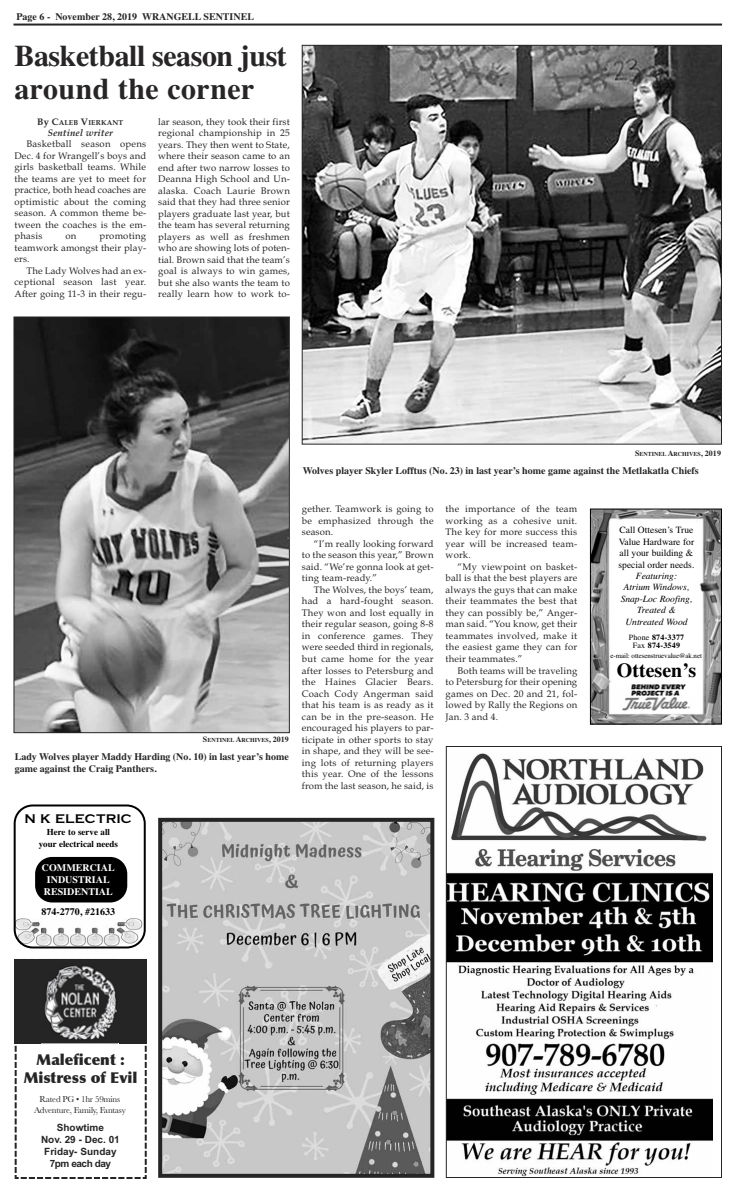
<style>
.page{position:relative;width:736px;height:1188px;background:#fff}
.page>*{position:absolute;margin:0;border:0;box-sizing:border-box;transform-origin:0 0}
.t1{font:700 30px/33px "Times";letter-spacing:-.015em;color:#272526}
.t2{font:700 20px "Times";color:#000}
.t3{font:900 15px/17.8px "Optima";color:#262526;text-align:center}
.t4{font:13px "Copperplate Bold DTC";letter-spacing:.025em;color:#000}
.t5{font:700 10px/12px "Times";color:#272526}
.t6{font:700 10px/12px "Arial";color:#262526;text-align:center}
.t7{font:700 10px/12px "Times";color:#fff;text-align:center}
.t8{font:700 10px "Times";color:#000}
.t9{font:9.5px/11.5px "Book Antiqua";letter-spacing:.025em;color:#272526;text-align:justify}
.t10{font:9.5px/11.4px "Times";color:#000;text-align:justify}
.t11{font:italic 9.5px/11.5px "Times";color:#000;text-align:center}
.t12{font:italic 700 9.5px "Book Antiqua";letter-spacing:.015em;color:#272526}
.t13{font:9px/11px "Baskerville";letter-spacing:-.025em;color:#262526;text-align:center}
.t14{font:700 9px/11.5px "Times";color:#000;text-align:center}
.t15{font:700 8px/8.2px "Times";letter-spacing:.025em;color:#000;text-align:center}
.t16{font:700 7.1px "Book Antiqua";letter-spacing:.02em;color:#272526}
.t17{font:7px "Times";letter-spacing:-.01em;color:#000}
.t18{font:700 6px "Times";color:#272526}
.s1{font-size:9.5px}
.s2{font-size:8px}
.s3{font-weight:400}
</style>
<div class="page">
<hr style="left:14px;top:24px;width:708px;height:2px;background:#272526">
<img style="left:447px;top:753px;width:265px;height:423px">
<div style="left:445px;top:746px;width:276px;height:432px;border:1px solid #262526"></div>
<svg style="left:14px;top:804px;width:132px;height:144px"></svg>
<div style="left:35px;top:857px;width:92px;height:45px;background:#000;border-radius:17px"></div>
<img style="left:303px;top:47px;width:416px;height:396px">
<img style="left:15px;top:318px;width:273px;height:413px">
<div style="left:13px;top:316px;width:277px;height:417px;border:1px solid #272526"></div>
<img style="left:163px;top:823px;width:266px;height:350px">
<div style="left:158px;top:818px;width:276px;height:360px;border:4px solid #262526"></div>
<div style="left:589px;top:505px;width:132px;height:223px;background:linear-gradient(to right,#fff,#fff)"></div>
<img style="left:591px;top:511px;width:128px;height:211px">
<div style="left:589px;top:509px;width:132px;height:215px;border:1px solid #000"></div>
<img style="left:612px;top:683px;width:89px;height:28px">
<svg style="left:15px;top:959px;width:132px;height:220px"></svg>
<img style="left:41px;top:1043px;width:77px;height:1px">
<img style="left:41px;top:959px;width:77px;height:84px">
<img style="left:41px;top:959px;width:75px;height:2px">
<p class="t5" style="left:17px;top:11px;width:239px">Page 6 - November 28, 2019 WRANGELL SENTINEL</p>
<h1 class="t1" style="left:14px;top:42px;width:274px">Basketball season just around the corner</h1>
<p class="t16" style="left:37px;top:119px;width:87px"><span class="s1">By C</span>ALEB <span class="s1">V</span>IERKANT</p>
<p class="t12" style="left:48px;top:129px;width:67px">Sentinel writer</p>
<p class="t9" style="left:14px;top:140px;width:133px;text-indent:12px">Basketball season opens Dec. 4 for Wrangell’s boys and girls basketball teams. While the teams are yet to meet for practice, both head coaches are optimistic about the coming season. A common theme be&shy;tween the coaches is the em&shy;phasis</p>
<p class="t9" style="left:14px;top:232px;width:133px;text-indent:85px">promoting teamwork amongst their play&shy;ers.</p>
<p class="t9" style="left:14px;top:266px;width:133px;text-indent:12px">The Lady Wolves had an ex&shy;ceptional season last year.<br>After going 11-3 in their regu-</p>
<p class="t9" style="left:65px;top:232px;width:12px">on</p>
<p class="t9" style="left:158px;top:117px;width:133px">lar season, they took their first regional championship in 25 years. They then went to State, where their season came to an end after two narrow losses to Deanna High School and Un&shy;alaska. Coach Laurie Brown said that they had three senior players graduate last year, but the team has several returning players as well as freshmen who are showing lots of poten&shy;tial. Brown said that the team’s goal is always to win games, but she also wants the team to really learn how to work to-</p>
<p class="t18" style="left:203px;top:738px;width:87px"><span class="s2">S</span>ENTINEL <span class="s2">A</span>RCHIVES<span class="s2">, 2019</span></p>
<p class="t5" style="left:15px;top:751px;width:275px">Lady Wolves player Maddy Harding (No. 10) in last year’s home game against the Craig Panthers.</p>
<h3 class="t4" style="left:25px;top:811px;width:108px">N K ELECTRIC</h3>
<p class="t14" style="left:39px;top:827px;width:81px">Here to serve all your electrical needs</p>
<p class="t7" style="left:42px;top:862px;width:74px">COMMERCIAL<br>INDUSTRIAL<br>RESIDENTIAL</p>
<p class="t8" style="left:41px;top:908px;width:75px">874-2770, #21633</p>
<p class="t18" style="left:635px;top:452px;width:87px"><span class="s2">S</span>ENTINEL <span class="s2">A</span>RCHIVES<span class="s2">, 2019</span></p>
<p class="t5" style="left:302px;top:466px;width:397px">Wolves player Skyler Lofftus (No. 23) in last year’s home game against the Metlakatla Chiefs</p>
<p class="t9" style="left:302px;top:505px;width:133px">gether. Teamwork is going to be emphasized through the season.</p>
<p class="t9" style="left:302px;top:539px;width:133px;text-indent:12px">“I’m really looking forward to the season this year,” Brown said. “We’re gonna look at get&shy;ting team-ready.”</p>
<p class="t9" style="left:302px;top:585px;width:133px;text-indent:12px">The Wolves, the boys’ team, had a hard-fought season.<br>They won and lost equally in their regular season, going 8-8 in conference games. They were seeded third in regionals, but came home for the year after losses to Petersburg and the Haines Glacier Bears.<br>Coach Cody Angerman said that his team is as ready as it can be in the pre-season. He encouraged his players to par&shy;ticipate in other sports to stay in shape, and they will be see&shy;ing lots of returning players this year. One of the lessons from the last season, he said, is</p>
<p class="t9" style="left:445px;top:505px;width:133px">the importance of the team working as a cohesive unit.<br>The key for more success this year will be increased team&shy;work.</p>
<p class="t9" style="left:445px;top:562px;width:133px;text-indent:12px">“My viewpoint on basket&shy;ball is that the best players are always the guys that can make their teammates the best that they can possibly be,” Anger&shy;man said. “You know, get their teammates involved, make it the easiest game they can for their teammates.”</p>
<p class="t9" style="left:445px;top:666px;width:133px;text-indent:12px">Both teams will be traveling to Petersburg for their opening games on Dec. 20 and 21, fol&shy;lowed by Rally the Regions on Jan. 3 and 4.</p>
<p class="t10" style="left:618px;top:525px;width:77px">Call Ottesen’s True Value Hardware for all your building &amp; special order needs.</p>
<p class="t11" style="left:620px;top:571px;width:73px">Featuring:<br>Atrium Windows,<br>Snap-Loc Roofing,<br>Treated &amp;<br>Untreated Wood</p>
<p class="t15" style="left:628px;top:634px;width:57px"><span class="s3">Phone</span> 874-3377<br><span class="s3">Fax</span> 874-3549</p>
<p class="t17" style="left:610px;top:653px;width:93px">e-mail: ottesenstruevalue@ak.net</p>
<h2 class="t2" style="left:616px;top:663px;width:81px">Ottesen’s</h2>
<h3 class="t3" style="left:24px;top:1053px;width:115px">Maleficent :<br>Mistress of Evil</h3>
<p class="t13" style="left:34px;top:1093px;width:93px">Rated PG • 1hr 59mins<br>Adventure, Family, Fantasy</p>
<p class="t6" style="left:41px;top:1121px;width:80px">Showtime<br>Nov. 29 - Dec. 01<br>Friday- Sunday<br>7pm each day</p>
</div>
